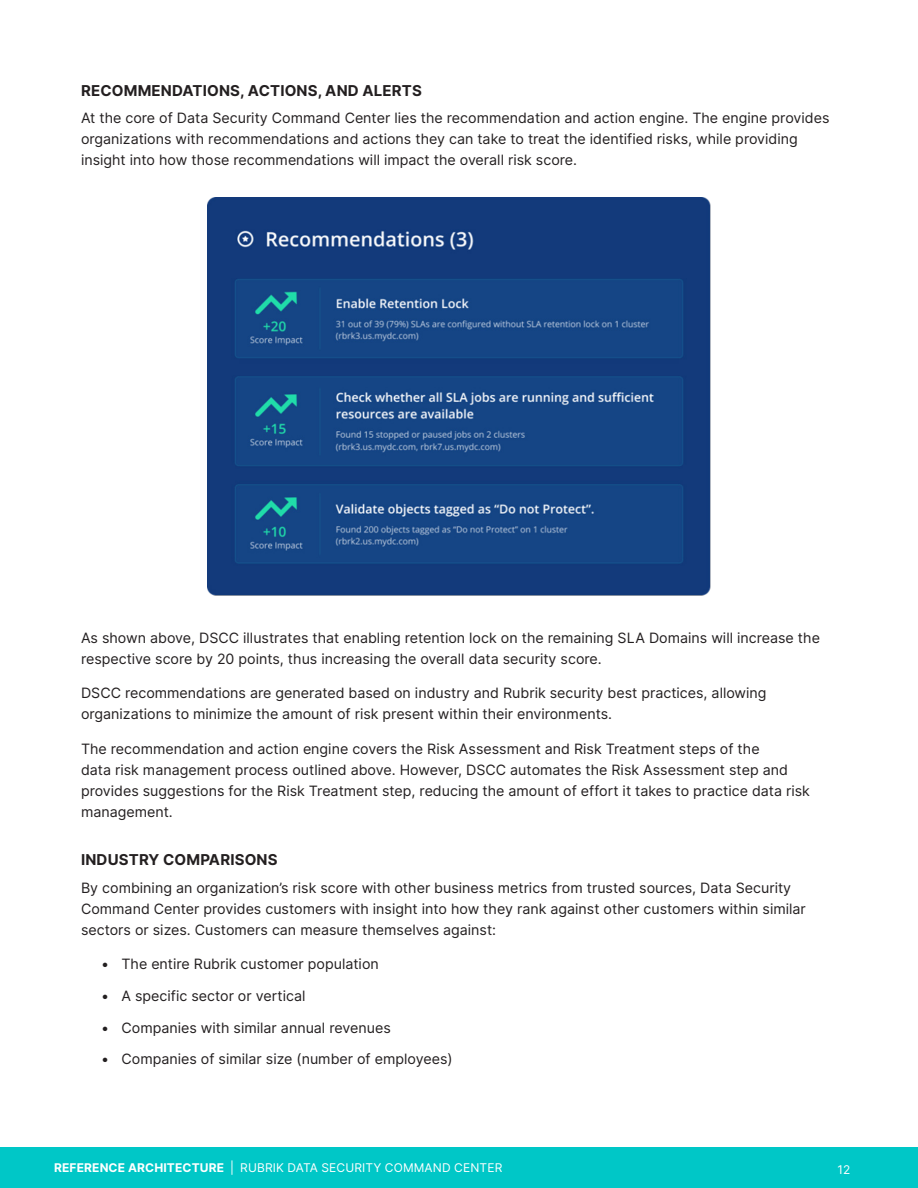
<style>
.page{position:relative;width:918px;height:1188px;background:#fff}
.page>*{position:absolute;margin:0;border:0;box-sizing:border-box;transform-origin:0 0}
.t1{font:700 15px "Inter";letter-spacing:.01em;color:#231f20}
.txt{font:14.25px/21px "Inter";color:#231f20}
.t2{font:700 12px "Inter";letter-spacing:.01em;color:#fff}
.t3{font:12px "Inter";letter-spacing:.01em;color:#fff}
.s1{font-weight:400}
</style>
<div class="page">
<div style="left:0;top:1148px;width:918px;height:40px;background:#00c7c7"></div>
<img style="left:208px;top:197px;width:502px;height:399px">
<h2 class="t1" style="left:81px;top:79px;width:342px">RECOMMENDATIONS, ACTIONS, AND ALERTS</h2>
<p class="txt" style="left:81px;top:107px;width:750px">At the core of Data Security Command Center lies the recommendation and action engine. The engine provides organizations with recommendations and actions they can take to treat the identified risks, while providing insight into how those recommendations will impact the overall risk score.</p>
<p class="txt" style="left:81px;top:627px;width:740px">As shown above, DSCC illustrates that enabling retention lock on the remaining SLA Domains will increase the respective score by 20 points, thus increasing the overall data security score.</p>
<p class="txt" style="left:81px;top:682px;width:687px">DSCC recommendations are generated based on industry and Rubrik security best practices, allowing organizations to minimize the amount of risk present within their environments.</p>
<p class="txt" style="left:81px;top:738px;width:731px">The recommendation and action engine covers the Risk Assessment and Risk Treatment steps of the<br>data risk management process outlined above. However, DSCC automates the Risk Assessment step and provides suggestions for the Risk Treatment step, reducing the amount of effort it takes to practice data risk management.</p>
<h2 class="t1" style="left:81px;top:848px;width:198px">INDUSTRY COMPARISONS</h2>
<p class="txt" style="left:81px;top:877px;width:726px">By combining an organization’s risk score with other business metrics from trusted sources, Data Security<br>Command Center provides customers with insight into how they rank against other customers within similar sectors or sizes. Customers can measure themselves against:</p>
<p class="txt" style="left:101px;top:953px;width:279px">• The entire Rubrik customer population</p>
<p class="txt" style="left:101px;top:985px;width:206px">• A specific sector or vertical</p>
<p class="txt" style="left:101px;top:1017px;width:291px">• Companies with similar annual revenues</p>
<p class="txt" style="left:101px;top:1048px;width:353px">• Companies of similar size (number of employees)</p>
<p class="t2" style="left:54px;top:1159px;width:201px">REFERENCE ARCHITECTURE <span class="s1">| Rubrik</span></p>
<p class="t3" style="left:287px;top:1159px;width:15px">Data</p>
<p class="t3" style="left:321px;top:1159px;width:16px">Security</p>
<p class="t3" style="left:385px;top:1159px;width:18px">Command</p>
<p class="t3" style="left:454px;top:1159px;width:18px">Center</p>
<p class="t3" style="left:838px;top:1160px;width:14px">12</p>
</div>
